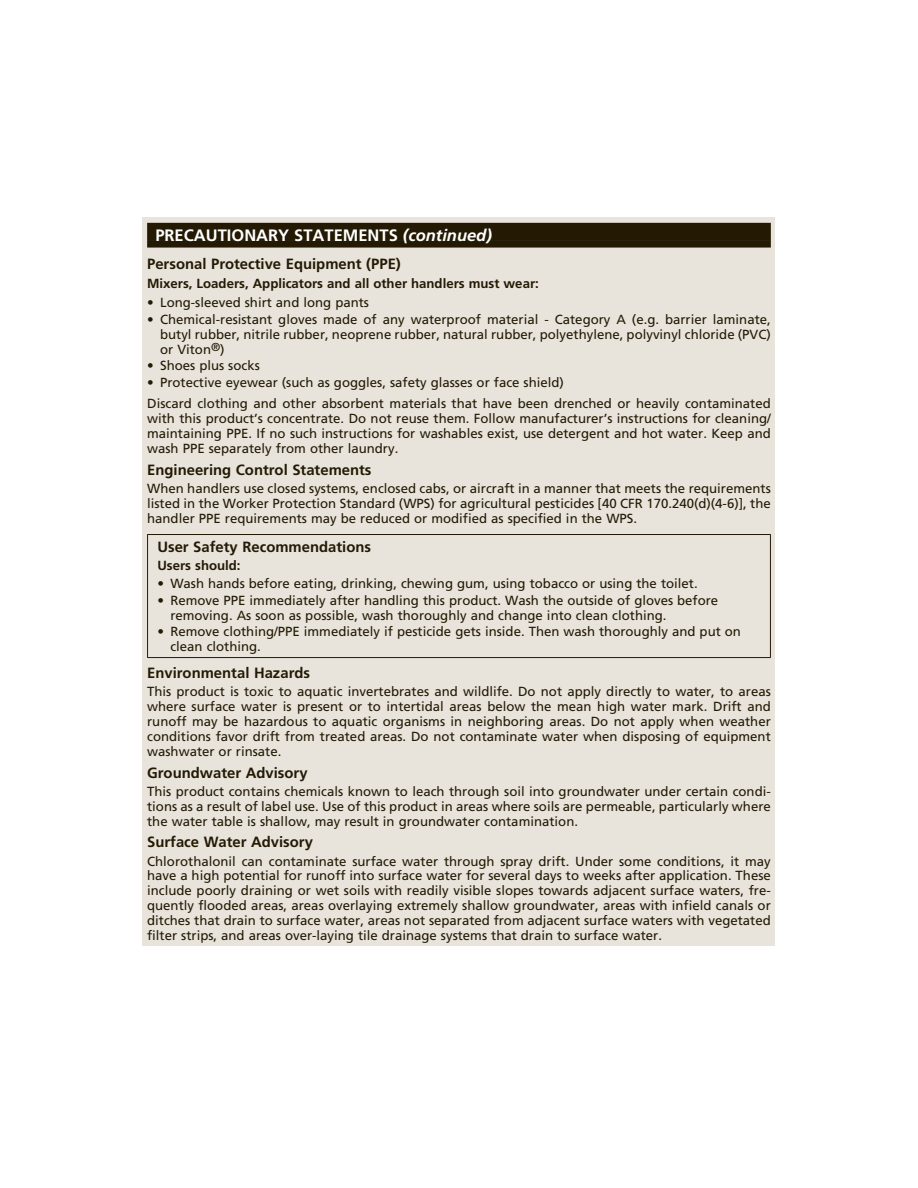
<style>
.page{position:relative;width:918px;height:1188px;background:#fff}
.page>*{position:absolute;margin:0;border:0;box-sizing:border-box;transform-origin:0 0}
.t1{font:700 16.5px "Frutiger LT Std";color:#fff}
.t2{font:700 14.85px "Frutiger LT Std";color:#241a04}
.t3{font:13.2px/14.9px "Frutiger LT Std";color:#241a04;text-align:justify}
.t4{font:700 13.2px "Frutiger LT Std";color:#241a04}
.s1{font-style:italic}
</style>
<div class="page">
<div style="left:143px;top:218px;width:632px;height:728px;background:#e8e4dc"></div>
<div style="left:147px;top:223px;width:624px;height:18px;background:#241a04"></div>
<div style="left:147px;top:241px;width:624px;height:7px;background:#241a04"></div>
<hr style="left:147px;top:534px;width:624px;height:1px;background:#241a04">
<hr style="left:147px;top:535px;width:1px;height:122px;background:#241a04">
<hr style="left:770px;top:535px;width:1px;height:122px;background:#241a04">
<hr style="left:147px;top:657px;width:624px;height:1px;background:#241a04">
<p class="t1" style="left:155px;top:228px;width:338px">PRECAUTIONARY STATEMENTS <span class="s1">(continued)</span></p>
<p class="t2" style="left:147px;top:258px;width:255px">Personal Protective Equipment (PPE)</p>
<p class="t4" style="left:147px;top:278px;width:393px">Mixers, Loaders, Applicators and all other handlers must wear:</p>
<p class="t3" style="left:147px;top:296px;width:223px">• Long-sleeved shirt and long pants</p>
<p class="t3" style="left:160px;top:313px;width:612px;text-indent:-13px">• Chemical-resistant gloves made of any waterproof material - Category A (e.g. barrier laminate, butyl rubber, nitrile rubber, neoprene rubber, natural rubber, polyethylene, polyvinyl chloride (PVC) or Viton<sup>®</sup>)</p>
<p class="t3" style="left:147px;top:359px;width:114px">• Shoes plus socks</p>
<p class="t3" style="left:147px;top:372px;width:625px;line-height:21.5px">• Protective eyewear (such as goggles, safety glasses or face shield)<br>Discard clothing and other absorbent materials that have been drenched or heavily contaminated</p>
<p class="t3" style="left:147px;top:412px;width:625px">with this product’s concentrate. Do not reuse them. Follow manufacturer’s instructions for cleaning/ maintaining PPE. If no such instructions for washables exist, use detergent and hot water. Keep and wash PPE separately from other laundry.</p>
<p class="t2" style="left:147px;top:463px;width:226px">Engineering Control Statements</p>
<p class="t3" style="left:147px;top:482px;width:625px">When handlers use closed systems, enclosed cabs, or aircraft in a manner that meets the requirements listed in the Worker Protection Standard (WPS) for agricultural pesticides [40 CFR 170.240(d)(4-6)], the handler PPE requirements may be reduced or modified as specified in the WPS.</p>
<p class="t2" style="left:157px;top:541px;width:215px">User Safety Recommendations</p>
<p class="t4" style="left:157px;top:560px;width:85px">Users should:</p>
<p class="t3" style="left:157px;top:577px;width:542px">• Wash hands before eating, drinking, chewing gum, using tobacco or using the toilet.</p>
<p class="t3" style="left:170px;top:594px;width:549px;text-indent:-13px">• Remove PPE immediately after handling this product. Wash the outside of gloves before removing. As soon as possible, wash thoroughly and change into clean clothing.</p>
<p class="t3" style="left:170px;top:625px;width:572px;text-indent:-13px">• Remove clothing/PPE immediately if pesticide gets inside. Then wash thoroughly and put on clean clothing.</p>
<p class="t2" style="left:147px;top:667px;width:164px">Environmental Hazards</p>
<p class="t3" style="left:147px;top:685px;width:625px">This product is toxic to aquatic invertebrates and wildlife. Do not apply directly to water, to areas where surface water is present or to intertidal areas below the mean high water mark. Drift and runoff may be hazardous to aquatic organisms in neighboring areas. Do not apply when weather conditions favor drift from treated areas. Do not contaminate water when disposing of equipment washwater or rinsate.</p>
<p class="t2" style="left:147px;top:766px;width:162px">Groundwater Advisory</p>
<p class="t3" style="left:147px;top:785px;width:625px">This product contains chemicals known to leach through soil into groundwater under certain condi&shy;tions as a result of label use. Use of this product in areas where soils are permeable, particularly where the water table is shallow, may result in groundwater contamination.</p>
<p class="t2" style="left:147px;top:836px;width:167px">Surface Water Advisory</p>
<p class="t3" style="left:147px;top:855px;width:625px">Chlorothalonil can contaminate surface water through spray drift. Under some conditions, it may have a high potential for runoff into surface water for several days to weeks after application. These include poorly draining or wet soils with readily visible slopes towards adjacent surface waters, fre&shy;quently flooded areas, areas overlaying extremely shallow groundwater, areas with infield canals or ditches that drain to surface water, areas not separated from adjacent surface waters with vegetated filter strips, and areas over-laying tile drainage systems that drain to surface water.</p>
</div>
